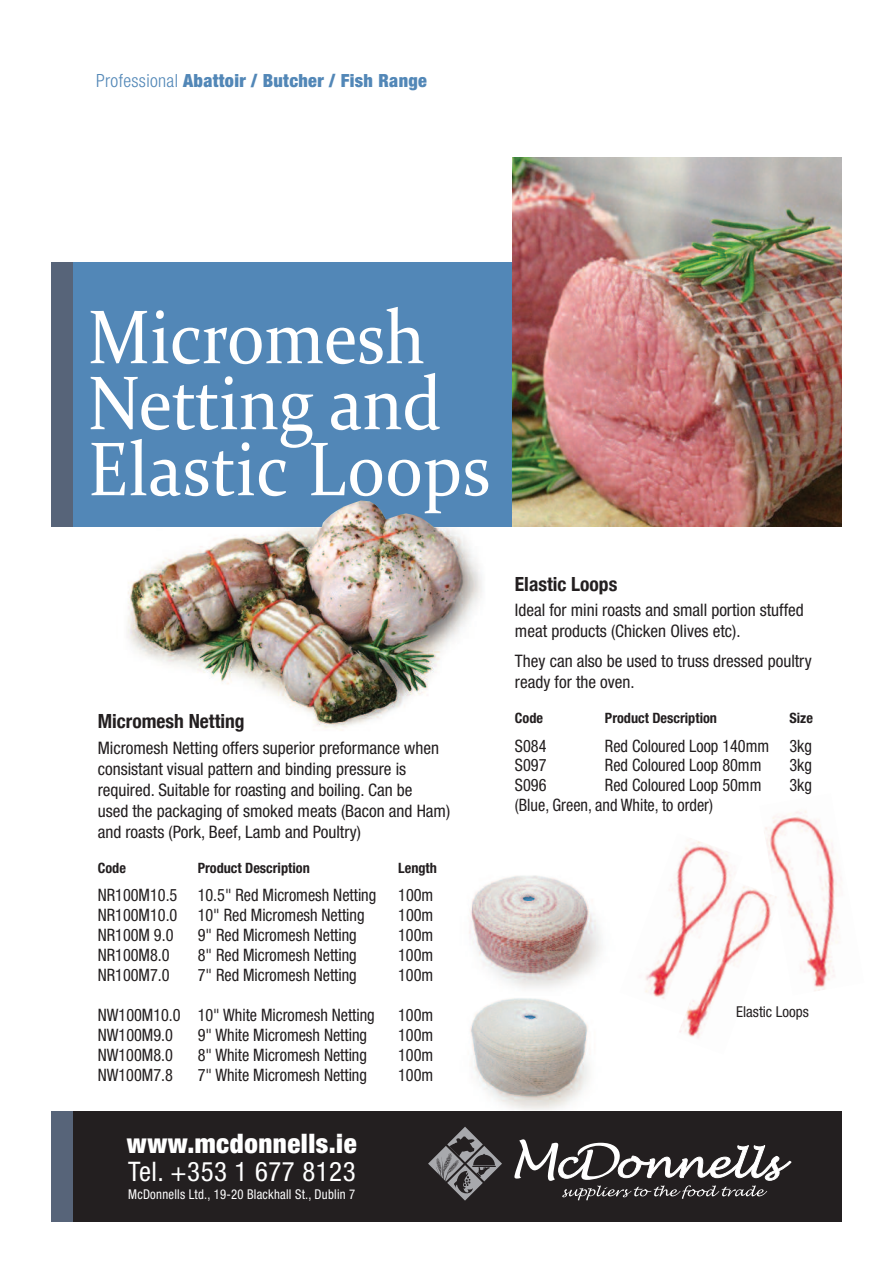
<style>
.page{position:relative;width:893px;height:1263px;background:#fff}
.page>*{position:absolute;margin:0;border:0;box-sizing:border-box;transform-origin:0 0}
.t1{font:76.5px/66px "Constantia";color:#fff;scale:.9 1}
.t2{font:900 condensed 26.85px "Helvetica Neue";letter-spacing:.02em;color:#fff}
.t3{font:condensed 26.85px "Helvetica Neue";letter-spacing:.02em;color:#fff}
.t4{font:700 condensed 19.5px "Helvetica Neue";color:#231f20}
.t5{font:900 condensed 18.15px "Helvetica Neue";letter-spacing:.02em;color:#5287b7}
.t6{font:condensed 17.25px/21px "Helvetica Neue";color:#231f20}
.t7{font:condensed 17.1px "Helvetica Neue";color:#231f20;scale:.95 1}
.t8{font:condensed 15px "Helvetica Neue";color:#231f20}
.t9{font:700 condensed 14.25px "Helvetica Neue";color:#231f20}
.t10{font:condensed 13.5px "Helvetica Neue";letter-spacing:.02em;color:#fff;scale:.94 1}
.s1{font-weight:300}
</style>
<div class="page">
<img style="left:470px;top:998px;width:119px;height:113px">
<div style="left:51px;top:262px;width:791px;height:265px;background:#5287b7"></div>
<img style="left:512px;top:157px;width:330px;height:370px">
<div style="left:54px;top:1111px;width:788px;height:111px;background:#231f20"></div>
<svg style="left:514px;top:1139px;width:278px;height:61px"></svg>
<svg style="left:428px;top:1127px;width:74px;height:73px"></svg>
<div style="left:51px;top:262px;width:22px;height:265px;background:#576479"></div>
<div style="left:51px;top:1111px;width:22px;height:111px;background:#576479"></div>
<img style="left:469px;top:875px;width:133px;height:113px">
<img style="left:764px;top:811px;width:77px;height:180px">
<img style="left:679px;top:881px;width:101px;height:157px">
<img style="left:645px;top:841px;width:97px;height:175px">
<img style="left:127px;top:500px;width:355px;height:230px">
<p class="t5" style="left:96px;top:74px;width:332px"><span class="s1">Professional</span> Abattoir / Butcher / Fish Range</p>
<h1 class="t1" style="left:88px;top:304px;width:448px">Micromesh<br>Netting and<br>Elastic Loops</h1>
<p class="t4" style="left:98px;top:710px;width:148px">Micromesh Netting</p>
<p class="t6" style="left:98px;top:738px;width:354px">Micromesh Netting offers superior preformance when consistant visual pattern and binding pressure is required. Suitable for roasting and boiling. Can be<br>used the packaging of smoked meats (Bacon and Ham) and roasts (Pork, Beef, Lamb and Poultry)</p>
<p class="t9" style="left:98px;top:863px;width:30px">Code</p>
<p class="t9" style="left:198px;top:863px;width:114px">Product Description</p>
<p class="t9" style="left:398px;top:863px;width:40px">Length</p>
<p class="t7" style="left:98px;top:889px;width:295px">NR100M10.5 10.5" Red Micromesh Netting</p>
<p class="t7" style="left:398px;top:889px;width:38px">100m</p>
<p class="t7" style="left:98px;top:909px;width:282px">NR100M10.0 10" Red Micromesh Netting</p>
<p class="t7" style="left:398px;top:909px;width:38px">100m</p>
<p class="t7" style="left:98px;top:929px;width:81px">NR100M 9.0</p>
<p class="t7" style="left:198px;top:929px;width:169px">9" Red Micromesh Netting</p>
<p class="t7" style="left:398px;top:929px;width:38px">100m</p>
<p class="t7" style="left:98px;top:949px;width:77px">NR100M8.0</p>
<p class="t7" style="left:198px;top:949px;width:169px">8" Red Micromesh Netting</p>
<p class="t7" style="left:398px;top:949px;width:38px">100m</p>
<p class="t7" style="left:98px;top:969px;width:77px">NR100M7.0</p>
<p class="t7" style="left:198px;top:969px;width:169px">7" Red Micromesh Netting</p>
<p class="t7" style="left:398px;top:969px;width:38px">100m</p>
<p class="t7" style="left:98px;top:1008px;width:293px">NW100M10.0 10" White Micromesh Netting</p>
<p class="t7" style="left:398px;top:1008px;width:38px">100m</p>
<p class="t7" style="left:98px;top:1028px;width:81px">NW100M9.0</p>
<p class="t7" style="left:198px;top:1028px;width:180px">9" White Micromesh Netting</p>
<p class="t7" style="left:398px;top:1028px;width:38px">100m</p>
<p class="t7" style="left:98px;top:1048px;width:81px">NW100M8.0</p>
<p class="t7" style="left:198px;top:1048px;width:180px">8" White Micromesh Netting</p>
<p class="t7" style="left:398px;top:1048px;width:38px">100m</p>
<p class="t7" style="left:98px;top:1068px;width:81px">NW100M7.8</p>
<p class="t7" style="left:198px;top:1068px;width:180px">7" White Micromesh Netting</p>
<p class="t7" style="left:398px;top:1068px;width:38px">100m</p>
<h2 class="t2" style="left:127px;top:1133px;width:231px">www.mcdonnells.ie</h2>
<h2 class="t3" style="left:128px;top:1162px;width:229px">Tel. +353 1 677 8123</h2>
<p class="t10" style="left:128px;top:1189px;width:243px">McDonnells Ltd., 19-20 Blackhall St., Dublin 7</p>
<p class="t4" style="left:515px;top:572px;width:104px">Elastic Loops</p>
<p class="t6" style="left:515px;top:601px;width:290px">Ideal for mini roasts and small portion stuffed meat products (Chicken Olives etc).</p>
<p class="t6" style="left:515px;top:652px;width:298px">They can also be used to truss dressed poultry ready for the oven.</p>
<p class="t9" style="left:515px;top:713px;width:30px">Code</p>
<p class="t9" style="left:605px;top:713px;width:114px">Product Description</p>
<p class="t9" style="left:789px;top:713px;width:25px">Size</p>
<p class="t7" style="left:515px;top:739px;width:35px">S084</p>
<p class="t7" style="left:605px;top:739px;width:219px">Red Coloured Loop 140mm 3kg</p>
<p class="t7" style="left:515px;top:759px;width:35px">S097</p>
<p class="t7" style="left:605px;top:759px;width:166px">Red Coloured Loop 80mm</p>
<p class="t7" style="left:789px;top:759px;width:25px">3kg</p>
<p class="t7" style="left:515px;top:779px;width:35px">S096</p>
<p class="t7" style="left:605px;top:779px;width:166px">Red Coloured Loop 50mm</p>
<p class="t7" style="left:789px;top:779px;width:25px">3kg</p>
<p class="t7" style="left:515px;top:799px;width:210px">(Blue, Green, and White, to order)</p>
<p class="t8" style="left:736px;top:1006px;width:74px">Elastic Loops</p>
</div>
